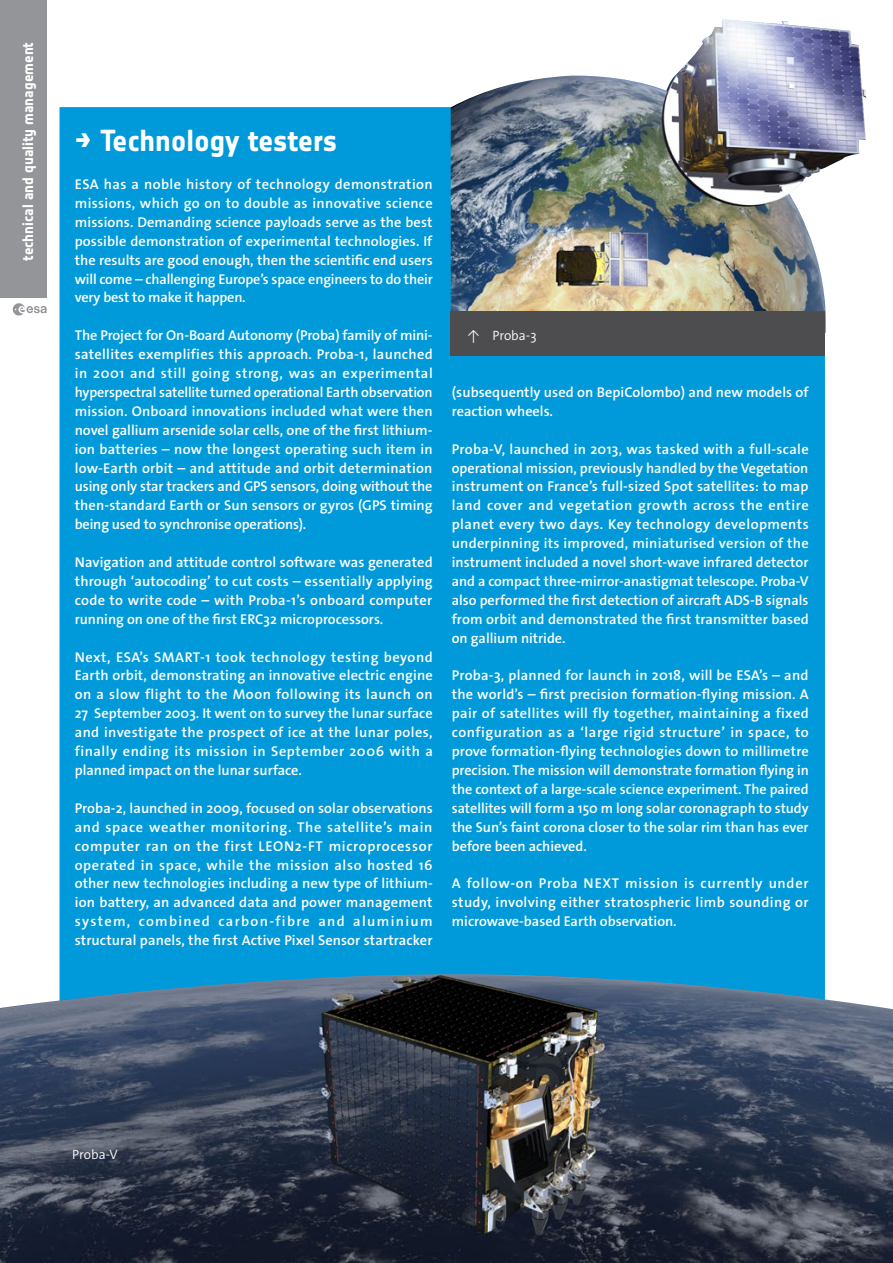
<style>
.page{position:relative;width:893px;height:1263px;background:#fff}
.page>*{position:absolute;margin:0;border:0;box-sizing:border-box;transform-origin:0 0}
._05_BUL_HIGHLIGHT_BO{font:700 30px "Notes Esa";letter-spacing:-.01em;color:#fff}
.t1{font:15px "Notes Style Bold Updated Tf";color:#fff}
._05_BUL_HIGHLIGHT_BO-2{font:600 14.25px/18.9px "The Sans Os F";color:#fff;text-align:justify}
._00_BUL_CAPTION_bis{font:300 13.5px "The Sans Os F";letter-spacing:-.005em;color:#fff}
._00_BUL_CAPTION{font:300 13.5px "The Sans Os F";letter-spacing:-.005em;color:#fff}
</style>
<div class="page">
<div style="left:0;top:0;width:47px;height:298px;background:#939598"></div>
<svg style="left:12px;top:303px;width:35px;height:13px"></svg>
<div style="left:60px;top:107px;width:765px;height:867px;background:#009ada"></div>
<img style="left:0;top:974px;width:893px;height:289px">
<img style="left:451px;top:19px;width:415px;height:314px">
<div style="left:451px;top:312px;width:374px;height:44px;background:#4d4d4f"></div>
<p class="t1" style="left:19px;top:261px;width:220px;rotate:-90deg">technical and quality management</p>
<p class="_05_BUL_HIGHLIGHT_BO" style="left:75px;top:123px;width:264px">→ Technology testers</p>
<p class="_05_BUL_HIGHLIGHT_BO-2" style="left:75px;top:175px;width:360px">ESA has a noble history of technology demonstration missions, which go on to double as innovative science missions. Demanding science payloads serve as the best possible demonstration of experimental technologies. If the results are good enough, then the scientific end users will come – challenging Europe’s space engineers to do their very best to make it happen.</p>
<p class="_05_BUL_HIGHLIGHT_BO-2" style="left:75px;top:326px;width:360px">The Project for On-Board Autonomy (Proba) family of mini&shy;satellites exemplifies this approach. Proba-1, launched in 2001 and still going strong, was an experimental hyperspectral satellite turned operational Earth observation mission. Onboard innovations included what were then novel gallium arsenide solar cells, one of the first lithium&shy;ion batteries – now the longest operating such item in low-Earth orbit – and attitude and orbit determination using only star trackers and GPS sensors, doing without the then-standard Earth or Sun sensors or gyros (GPS timing being used to synchronise operations).</p>
<p class="_05_BUL_HIGHLIGHT_BO-2" style="left:75px;top:553px;width:359px">Navigation and attitude control software was generated through ‘autocoding’ to cut costs – essentially applying code to write code – with Proba-1’s onboard computer running on one of the first ERC32 microprocessors.</p>
<p class="_05_BUL_HIGHLIGHT_BO-2" style="left:75px;top:647px;width:360px">Next, ESA’s SMART-1 took technology testing beyond Earth orbit, demonstrating an innovative electric engine on a slow flight to the Moon following its launch on 27 September 2003. It went on to survey the lunar surface and investigate the prospect of ice at the lunar poles, finally ending its mission in September 2006 with a planned impact on the lunar surface.</p>
<p class="_05_BUL_HIGHLIGHT_BO-2" style="left:75px;top:799px;width:360px">Proba-2, launched in 2009, focused on solar observations and space weather monitoring. The satellite’s main computer ran on the first LEON2-FT microprocessor operated in space, while the mission also hosted 16 other new technologies including a new type of lithium&shy;ion battery, an advanced data and power management system, combined carbon-fibre and aluminium structural panels, the first Active Pixel Sensor startracker</p>
<p class="_00_BUL_CAPTION_bis" style="left:467px;top:327px;width:71px">↑ Proba-3</p>
<p class="_05_BUL_HIGHLIGHT_BO-2" style="left:452px;top:383px;width:358px">(subsequently used on BepiColombo) and new models of reaction wheels.</p>
<p class="_05_BUL_HIGHLIGHT_BO-2" style="left:452px;top:439px;width:359px">Proba-V, launched in 2013, was tasked with a full-scale operational mission, previously handled by the Vegetation instrument on France’s full-sized Spot satellites: to map land cover and vegetation growth across the entire planet every two days. Key technology developments underpinning its improved, miniaturised version of the instrument included a novel short-wave infrared detector and a compact three-mirror-anastigmat telescope. Proba-V also performed the first detection of aircraft ADS-B signals from orbit and demonstrated the first transmitter based on gallium nitride.</p>
<p class="_05_BUL_HIGHLIGHT_BO-2" style="left:452px;top:666px;width:358px">Proba-3, planned for launch in 2018, will be ESA’s – and the world’s – first precision formation-flying mission. A pair of satellites will fly together, maintaining a fixed configuration as a ‘large rigid structure’ in space, to prove formation-flying technologies down to millimetre precision. The mission will demonstrate formation flying in the context of a large-scale science experiment. The paired satellites will form a 150 m long solar coronagraph to study the Sun’s faint corona closer to the solar rim than has ever before been achieved.</p>
<p class="_05_BUL_HIGHLIGHT_BO-2" style="left:452px;top:874px;width:358px">A follow-on Proba NEXT mission is currently under study, involving either stratospheric limb sounding or microwave-based Earth observation.</p>
<p class="_00_BUL_CAPTION" style="left:72px;top:1146px;width:47px">Proba-V</p>
</div>
